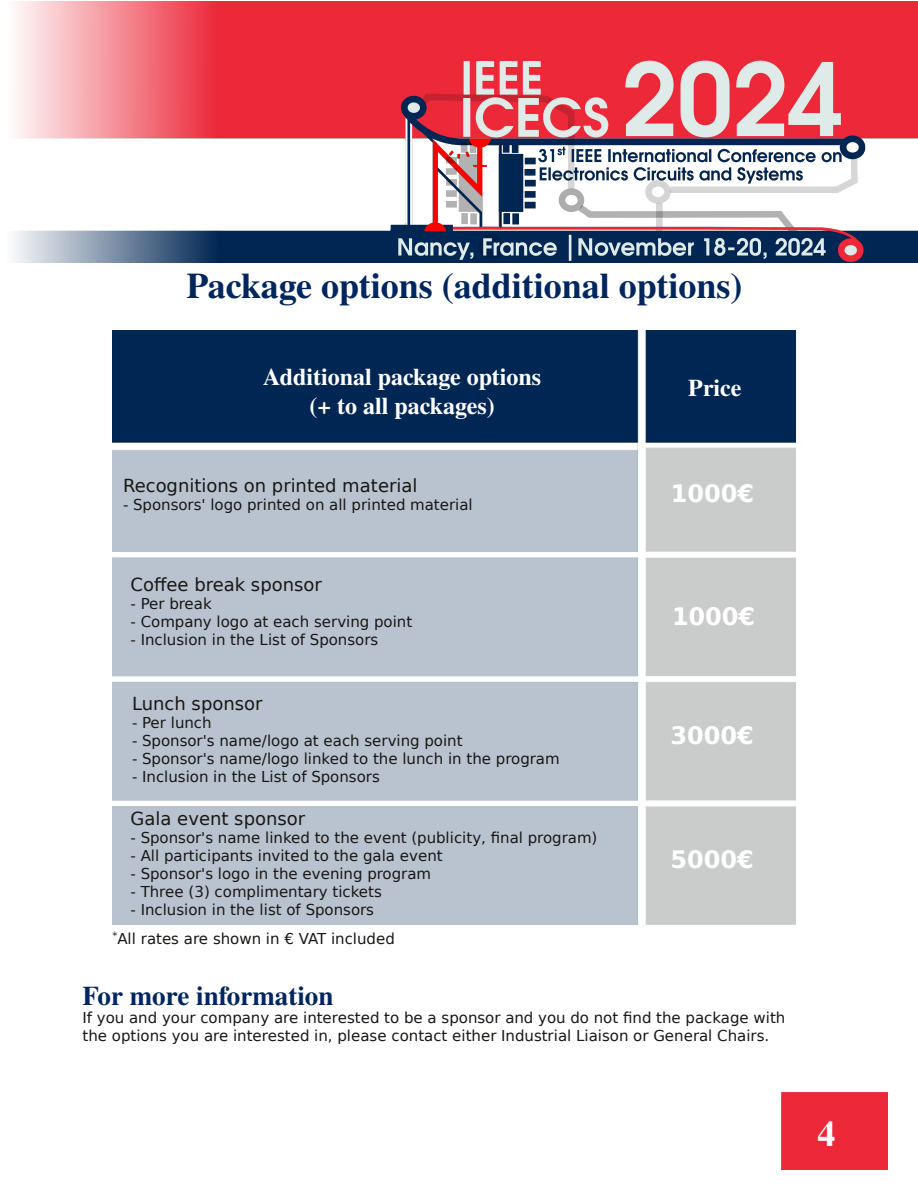
<style>
.page{position:relative;width:918px;height:1188px;background:#fff}
.page>*{position:absolute;margin:0;border:0;box-sizing:border-box;transform-origin:0 0}
.t1{font:700 36px "Te X Gyre Termes X";color:#00265e}
.t2{font:700 36px "Te X Gyre Termes X";color:#fff}
.t3{font:700 27px "Te X Gyre Termes X";color:#00265e}
.t4{font:700 24px/28.8px "Te X Gyre Termes X";color:#fff;text-align:center}
.t5{font:700 24px "DejaVu Sans";color:#fff}
.t6{font:18px "DejaVu Sans";color:#181715}
.t7{font:15px/18px "DejaVu Sans";color:#181715}
</style>
<div class="page">
<div style="left:781px;top:1092px;width:107px;height:78px;background:#ed2839"></div>
<img style="left:14px;top:2px;width:904px;height:261px">
<img style="left:112px;top:330px;width:684px;height:595px">
<h1 class="t1" style="left:186px;top:270px;width:558px">Package options (additional options)</h1>
<h3 class="t4" style="left:263px;top:364px;width:279px">Additional package options (+ to all packages)</h3>
<h3 class="t4" style="left:688px;top:374px;width:55px">Price</h3>
<p class="t6" style="left:123px;top:476px;width:296px">Recognitions on printed material</p>
<p class="t7" style="left:123px;top:496px;width:351px">- Sponsors' logo printed on all printed material</p>
<p class="t6" style="left:130px;top:575px;width:193px">Coffee break sponsor</p>
<p class="t7" style="left:130px;top:595px;width:83px">- Per break</p>
<p class="t7" style="left:130px;top:613px;width:283px">- Company logo at each serving point</p>
<p class="t7" style="left:130px;top:631px;width:249px">- Inclusion in the List of Sponsors</p>
<p class="t6" style="left:132px;top:693px;width:132px">Lunch sponsor</p>
<p class="t7" style="left:132px;top:714px;width:81px">- Per lunch</p>
<p class="t7" style="left:132px;top:732px;width:332px">- Sponsor's name/logo at each serving point</p>
<p class="t7" style="left:132px;top:750px;width:429px">- Sponsor's name/logo linked to the lunch in the program</p>
<p class="t7" style="left:132px;top:768px;width:249px">- Inclusion in the List of Sponsors</p>
<p class="t6" style="left:130px;top:809px;width:176px">Gala event sponsor</p>
<p class="t7" style="left:130px;top:829px;width:468px">- Sponsor's name linked to the event (publicity, final program)</p>
<p class="t7" style="left:130px;top:847px;width:314px">- All participants invited to the gala event</p>
<p class="t7" style="left:130px;top:865px;width:302px">- Sponsor's logo in the evening program</p>
<p class="t7" style="left:130px;top:883px;width:253px">- Three (3) complimentary tickets</p>
<p class="t7" style="left:130px;top:901px;width:245px">- Inclusion in the list of Sponsors</p>
<p class="t7" style="left:112px;top:930px;width:284px"><sup>*</sup>All rates are shown in € VAT included</p>
<h3 class="t5" style="left:671px;top:480px;width:85px">1000€</h3>
<h3 class="t5" style="left:672px;top:603px;width:85px">1000€</h3>
<h3 class="t5" style="left:670px;top:722px;width:85px">3000€</h3>
<h3 class="t5" style="left:670px;top:846px;width:85px">5000€</h3>
<h2 class="t3" style="left:82px;top:984px;width:252px">For more information</h2>
<p class="t7" style="left:82px;top:1009px;width:704px">If you and your company are interested to be a sponsor and you do not find the package with the options you are interested in, please contact either Industrial Liaison or General Chairs.</p>
<h1 class="t2" style="left:818px;top:1117px;width:19px">4</h1>
</div>
